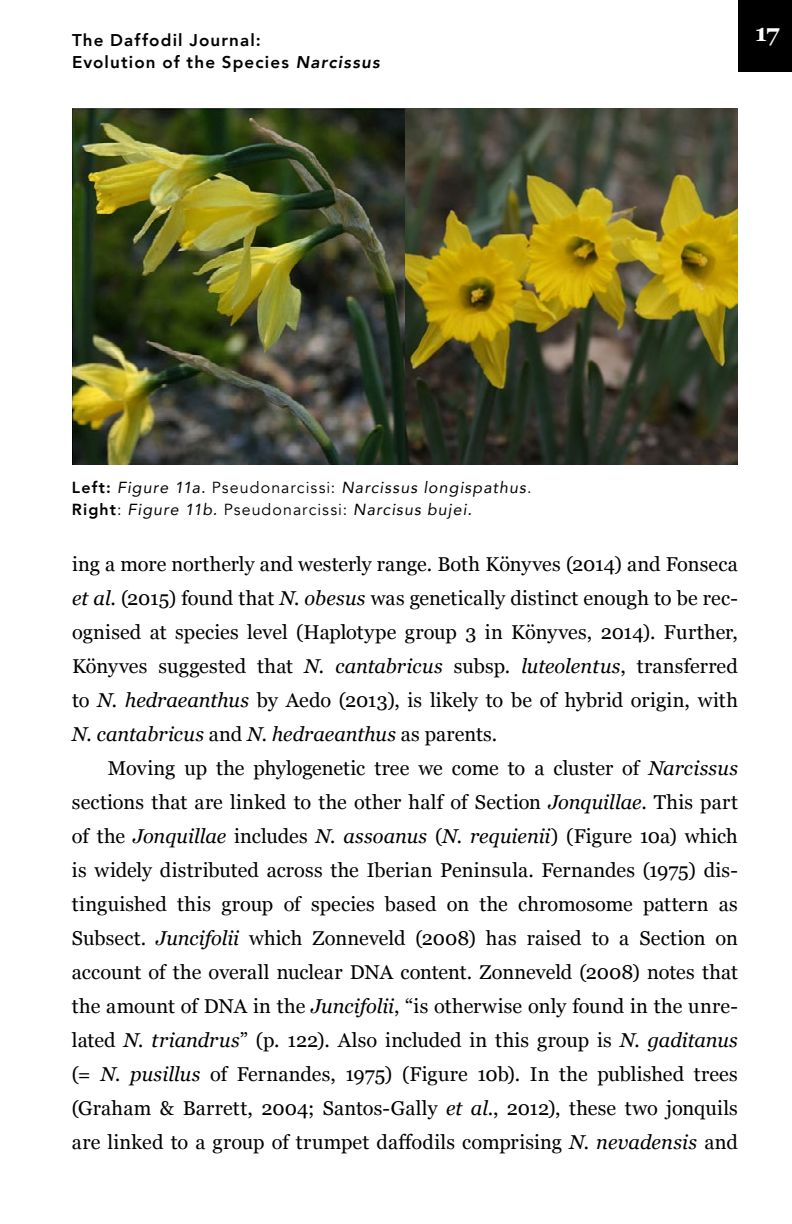
<style>
.page{position:relative;width:792px;height:1224px;background:#fff}
.page>*{position:absolute;margin:0;border:0;box-sizing:border-box;transform-origin:0 0}
.t1{font:700 24px "Georgia";color:#fff}
.t2{font:20px/34px "Georgia";letter-spacing:.01em;color:#000;text-align:justify}
.t3{font:800 17px "Avenir";letter-spacing:.07em;color:#000}
.t4{font:italic 16px/22px "Avenir";letter-spacing:.065em;color:#000}
.s1{font-style:italic}
.s2{font-weight:800;font-style:normal}
.s3{font-style:normal}
</style>
<div class="page">
<div style="left:738px;top:0;width:54px;height:72px;background:#000"></div>
<img style="left:72px;top:108px;width:666px;height:356px">
<p class="t3" style="left:72px;top:27px;width:190px">The Daffodil Journal:</p>
<p class="t1" style="left:755px;top:14px;width:26px">17</p>
<p class="t3" style="left:72px;top:48px;width:309px">Evolution of the Species <span class="s1">Narcissus</span></p>
<p class="t4" style="left:72px;top:476px;width:461px"><span class="s2">Left:</span> Figure 11a. <span class="s3">Pseudonarcissi:</span> Narcissus longispathus<span class="s3">.<br></span><span class="s2">Right</span><span class="s3">:</span> Figure 11b. <span class="s3">Pseudonarcissi:</span> Narcisus bujei.</p>
<p class="t2" style="left:72px;top:546px;width:668px">ing a more northerly and westerly range. Both Könyves (2014) and Fonseca <span class="s1">et al</span>. (2015) found that <span class="s1">N. obesus</span> was genetically distinct enough to be rec‑ ognised at species level (Haplotype group 3 in Könyves, 2014). Further, Könyves suggested that <span class="s1">N. cantabricus</span> subsp. <span class="s1">luteolentus</span>, transferred to <span class="s1">N. hedraeanthus</span> by Aedo (2013), is likely to be of hybrid origin, with <span class="s1">N. cantabricus</span> and <span class="s1">N. hedraeanthus</span> as parents.</p>
<p class="t2" style="left:72px;top:750px;width:668px;text-indent:36px">Moving up the phylogenetic tree we come to a cluster of <span class="s1">Narcissus </span>sections that are linked to the other half of Section <span class="s1">Jonquillae</span>. This part of the <span class="s1">Jonquillae</span> includes <span class="s1">N. assoanus</span> (<span class="s1">N. requienii</span>) (Figure 10a) which is widely distributed across the Iberian Peninsula. Fernandes (1975) dis‑ tinguished this group of species based on the chromosome pattern as Subsect. <span class="s1">Juncifolii</span> which Zonneveld (2008) has raised to a Section on account of the overall nuclear DNA content. Zonneveld (2008) notes that the amount of DNA in the <span class="s1">Juncifolii</span>, “is otherwise only found in the unre‑ lated <span class="s1">N. triandrus</span>” (p. 122). Also included in this group is <span class="s1">N. gaditanus </span>(= <span class="s1">N. pusillus</span> of Fernandes, 1975) (Figure 10b). In the published trees (Graham &amp; Barrett, 2004; Santos-Gally <span class="s1">et al</span>., 2012), these two jonquils are linked to a group of trumpet daffodils comprising <span class="s1">N. nevadensis</span> and</p>
</div>
